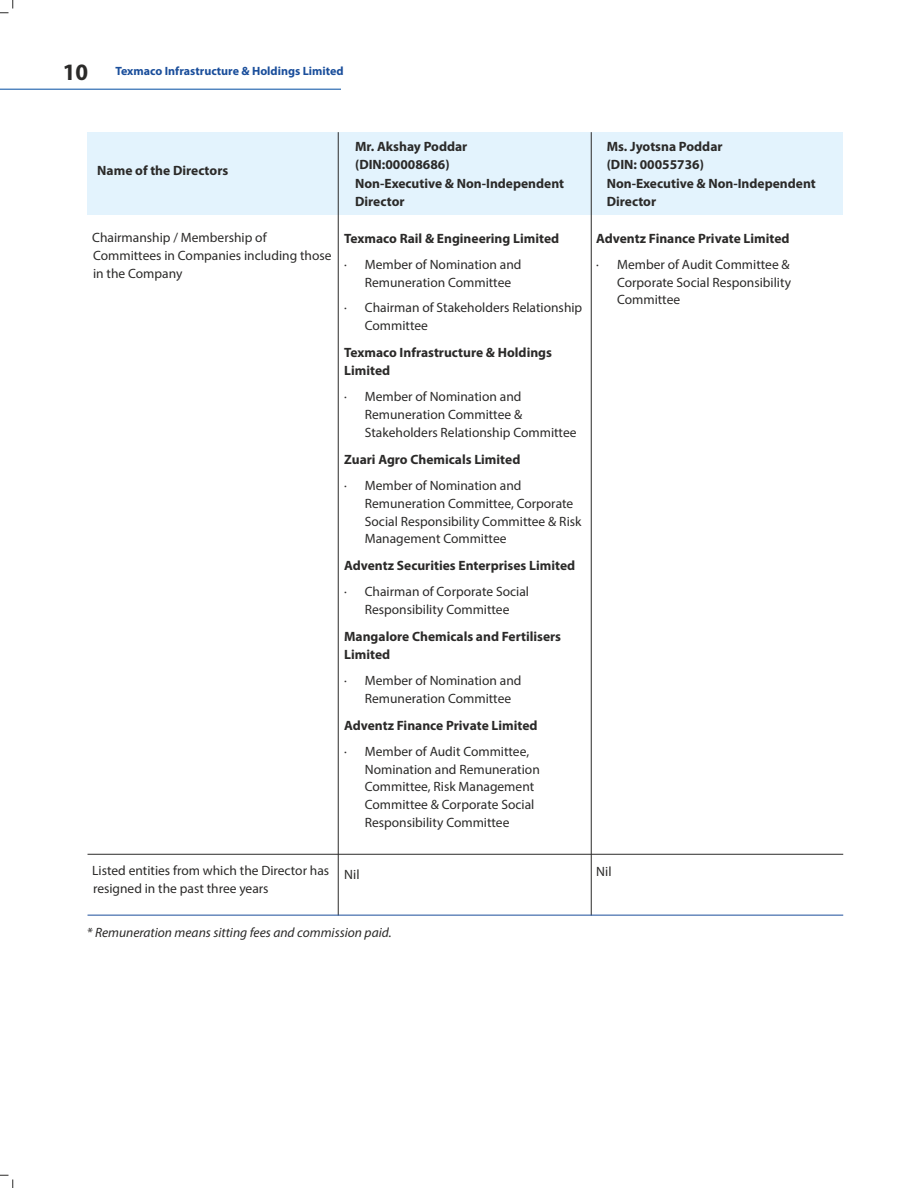
<style>
.page{position:relative;width:918px;height:1188px;background:#fff}
.page>*{position:absolute;margin:0;border:0;box-sizing:border-box;transform-origin:0 0}
.t1{font:13.5px/17.9px "Myriad Pro";color:#2b2a29}
.t2{font:700 13.5px/18.5px "Myriad Pro";color:#2b2a29}
.t3{font:italic 13.5px "Myriad Pro";color:#2b2a29}
.t4{font:700 12px "Myriad Pro";color:#1a4e9b}
.s1{font-stretch:semi-condensed;font-size:23.55px;color:#2b2a29}
</style>
<div class="page">
<svg style="left:0;top:0;width:13px;height:13px"></svg>
<svg style="left:0;top:1175px;width:13px;height:13px"></svg>
<hr style="left:0;top:89px;width:341px;height:1px;background:#034ea2">
<div style="left:88px;top:132px;width:755px;height:83px;background:#e3f3fd"></div>
<hr style="left:88px;top:854px;width:755px;height:1px;background:#2b2a29">
<hr style="left:338px;top:132px;width:1px;height:783px;background:#2b2a29">
<hr style="left:591px;top:132px;width:1px;height:783px;background:#2b2a29">
<hr style="left:88px;top:915px;width:755px;height:1px;background:#1b4e9b">
<p class="t4" style="left:63px;top:66px;width:282px"><span class="s1">10</span> Texmaco Infrastructure &amp; Holdings Limited</p>
<p class="t2" style="left:97px;top:162px;width:133px">Name of the Directors</p>
<p class="t2" style="left:355px;top:138px;width:211px">Mr. Akshay Poddar (DIN:00008686)<br>Non-Executive &amp; Non-Independent<br>Director</p>
<p class="t2" style="left:607px;top:138px;width:211px">Ms. Jyotsna Poddar<br>(DIN: 00055736)<br>Non-Executive &amp; Non-Independent<br>Director</p>
<p class="t1" style="left:92px;top:230px;width:241px">Chairmanship / Membership of<br>Committees in Companies including those in the Company</p>
<p class="t1" style="left:92px;top:863px;width:239px">Listed entities from which the Director has resigned in the past three years</p>
<p class="t2" style="left:344px;top:230px;width:217px">Texmaco Rail &amp; Engineering Limited</p>
<p class="t1" style="left:365px;top:256px;width:158px;text-indent:-21px">· Member of Nomination and<br>Remuneration Committee</p>
<p class="t1" style="left:365px;top:300px;width:219px;text-indent:-21px">· Chairman of Stakeholders Relationship<br>Committee</p>
<p class="t2" style="left:344px;top:344px;width:209px">Texmaco Infrastructure &amp; Holdings<br>Limited</p>
<p class="t1" style="left:365px;top:389px;width:213px;text-indent:-21px">· Member of Nomination and<br>Remuneration Committee &amp;<br>Stakeholders Relationship Committee</p>
<p class="t2" style="left:344px;top:451px;width:178px">Zuari Agro Chemicals Limited</p>
<p class="t1" style="left:365px;top:478px;width:218px;text-indent:-21px">· Member of Nomination and<br>Remuneration Committee, Corporate<br>Social Responsibility Committee &amp; Risk<br>Management Committee</p>
<p class="t2" style="left:344px;top:558px;width:233px">Adventz Securities Enterprises Limited</p>
<p class="t1" style="left:344px;top:584px;width:186px;text-align:center">· Chairman of Corporate Social<br>Responsibility Committee</p>
<p class="t2" style="left:344px;top:628px;width:218px">Mangalore Chemicals and Fertilisers<br>Limited</p>
<p class="t1" style="left:365px;top:673px;width:158px;text-indent:-21px">· Member of Nomination and<br>Remuneration Committee</p>
<p class="t2" style="left:344px;top:717px;width:195px">Adventz Finance Private Limited</p>
<p class="t1" style="left:365px;top:743px;width:177px;text-indent:-21px">· Member of Audit Committee,<br>Nomination and Remuneration<br>Committee, Risk Management<br>Committee &amp; Corporate Social<br>Responsibility Committee</p>
<p class="t1" style="left:344px;top:867px;width:17px">Nil</p>
<p class="t3" style="left:87px;top:927px;width:306px">* Remuneration means sitting fees and commission paid.</p>
<p class="t2" style="left:596px;top:230px;width:195px">Adventz Finance Private Limited</p>
<p class="t1" style="left:617px;top:256px;width:176px;text-align:justify;text-indent:-21px">· Member of Audit Committee &amp; Corporate Social Responsibility Committee</p>
<p class="t1" style="left:596px;top:863px;width:17px">Nil</p>
</div>
